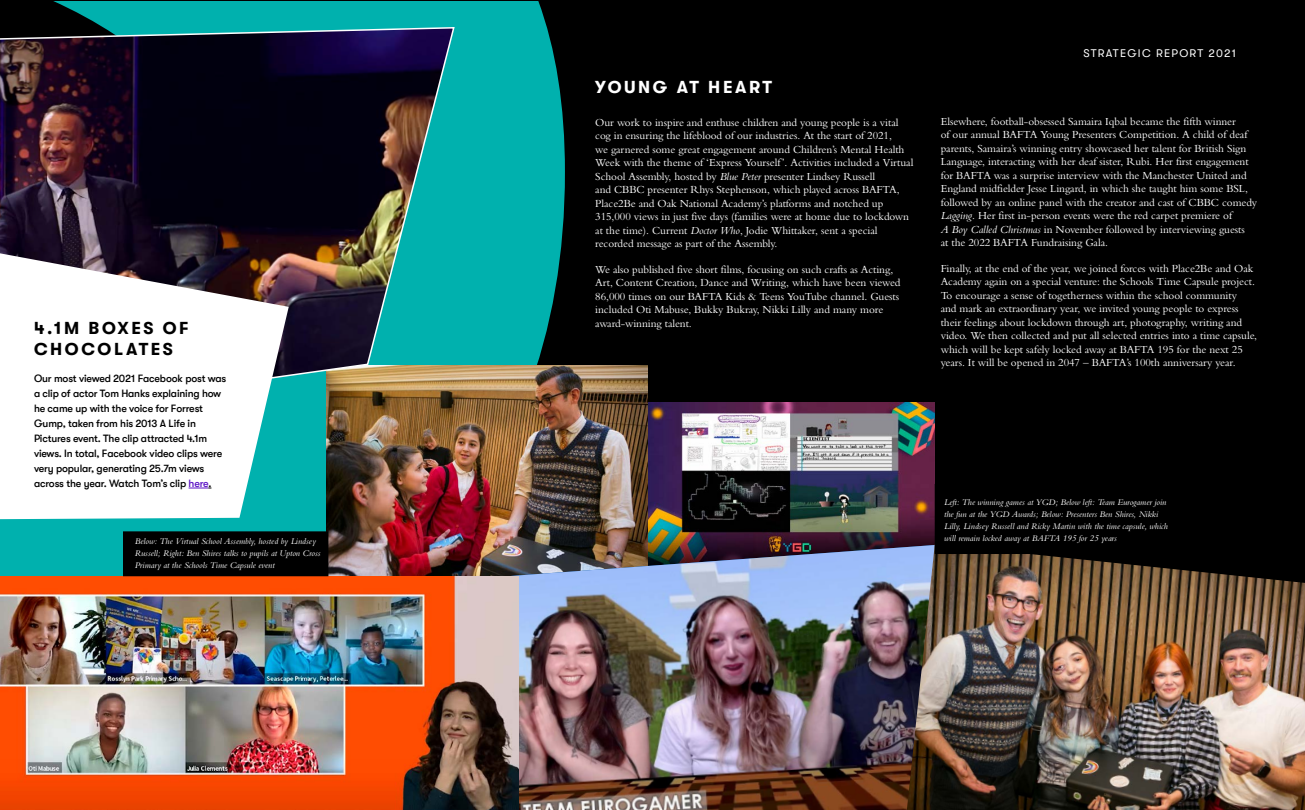
<style>
.page{position:relative;width:1305px;height:810px;background:#000}
.page>*{position:absolute;margin:0;border:0;box-sizing:border-box;transform-origin:0 0}
.t1{font:700 17.25px/21px "GT Walsheim";letter-spacing:.15em;color:#000}
.t2{font:700 17.25px "GT Walsheim";letter-spacing:.15em;color:#fff}
.t3{font:11.25px/13.5px "Bembo MT Std";letter-spacing:-.005em;color:#fff}
.t4{font:11.25px "GT Walsheim";letter-spacing:.11em;color:#fff}
.t5{font:500 10.5px/15px "GT Walsheim";letter-spacing:-.015em;color:#000}
.t6{font:italic 9px/12px "Bembo MT Std";color:#fff}
.s1{color:#5b13c5}
.s2{font-style:italic}
</style>
<div class="page">
<svg style="left:0;top:1px;width:565px;height:575px;background:#00a29f"></svg>
<img style="left:647px;top:403px;width:288px;height:142px">
<img style="left:327px;top:365px;width:320px;height:211px">
<img style="left:502px;top:545px;width:405px;height:265px">
<img style="left:0;top:26px;width:456px;height:400px">
<svg style="left:0;top:253px;width:289px;height:266px;background:#d8e1e2"></svg>
<img style="left:907px;top:544px;width:398px;height:266px">
<img style="left:0;top:576px;width:519px;height:234px">
<div style="left:124px;top:532px;width:204px;height:44px;background:#000"></div>
<div style="left:123px;top:531px;width:205px;height:45px;border:1px solid #000"></div>
<div style="left:935px;top:484px;width:246px;height:70px;background:#000"></div>
<svg style="left:189px;top:488px;width:22px;height:1px"></svg>
<h1 class="t1" style="left:34px;top:318px;width:156px">4.1M BOXES OF<br>CHOCOLATES</h1>
<p class="t5" style="left:34px;top:371px;width:194px">Our most viewed 2021 Facebook post was a clip of actor Tom Hanks explaining how he came up with the voice for Forrest Gump, taken from his 2013 A Life in Pictures event. The clip attracted 4.1m views. In total, Facebook video clips were very popular, generating 25.7m views across the year. Watch Tom’s clip <span class="s1">here</span>.</p>
<p class="t6" style="left:135px;top:535px;width:187px">Below: The Virtual School Assembly, hosted by Lindsey<br>Russell; Right: Ben Shires talks to pupils at Upton Cross<br>Primary at the Schools Time Capsule event</p>
<h1 class="t2" style="left:595px;top:78px;width:178px">YOUNG AT HEART</h1>
<p class="t3" style="left:595px;top:115px;width:320px">Our work to inspire and enthuse children and young people is a vital cog in ensuring the lifeblood of our industries. At the start of 2021,<br>we garnered some great engagement around Children’s Mental Health Week with the theme of ‘Express Yourself’. Activities included a Virtual School Assembly, hosted by <span class="s2">Blue Peter</span> presenter Lindsey Russell<br>and CBBC presenter Rhys Stephenson, which played across BAFTA, Place2Be and Oak National Academy’s platforms and notched up 315,000 views in just five days (families were at home due to lockdown at the time). Current <span class="s2">Doctor Who</span>, Jodie Whittaker, sent a special recorded message as part of the Assembly.</p>
<p class="t3" style="left:595px;top:262px;width:307px">We also published five short films, focusing on such crafts as Acting, Art, Content Creation, Dance and Writing, which have been viewed 86,000 times on our BAFTA Kids &amp; Teens YouTube channel. Guests included Oti Mabuse, Bukky Bukray, Nikki Lilly and many more award-winning talent.</p>
<p class="t4" style="left:1084px;top:47px;width:154px">STRATEGIC REPORT 2021</p>
<p class="t3" style="left:941px;top:114px;width:318px">Elsewhere, football-obsessed Samaira Iqbal became the fifth winner<br>of our annual BAFTA Young Presenters Competition. A child of deaf parents, Samaira’s winning entry showcased her talent for British Sign Language, interacting with her deaf sister, Rubi. Her first engagement for BAFTA was a surprise interview with the Manchester United and England midfielder Jesse Lingard, in which she taught him some BSL, followed by an online panel with the creator and cast of CBBC comedy <span class="s2">Lagging</span>. Her first in-person events were the red carpet premiere of<br><span class="s2">A Boy Called Christmas</span> in November followed by interviewing guests<br>at the 2022 BAFTA Fundraising Gala.</p>
<p class="t3" style="left:941px;top:261px;width:318px">Finally, at the end of the year, we joined forces with Place2Be and Oak Academy again on a special venture: the Schools Time Capsule project.<br>To encourage a sense of togetherness within the school community<br>and mark an extraordinary year, we invited young people to express their feelings about lockdown through art, photography, writing and video. We then collected and put all selected entries into a time capsule, which will be kept safely locked away at BAFTA 195 for the next 25 years. It will be opened in 2047 – BAFTA’s 100th anniversary year.</p>
<p class="t6" style="left:944px;top:496px;width:225px">Left: The winning games at YGD; Below left: Team Eurogamer join the fun at the YGD Awards; Below: Presenters Ben Shires, Nikki Lilly, Lindsey Russell and Ricky Martin with the time capsule, which will remain locked away at BAFTA 195 for 25 years</p>
</div>
